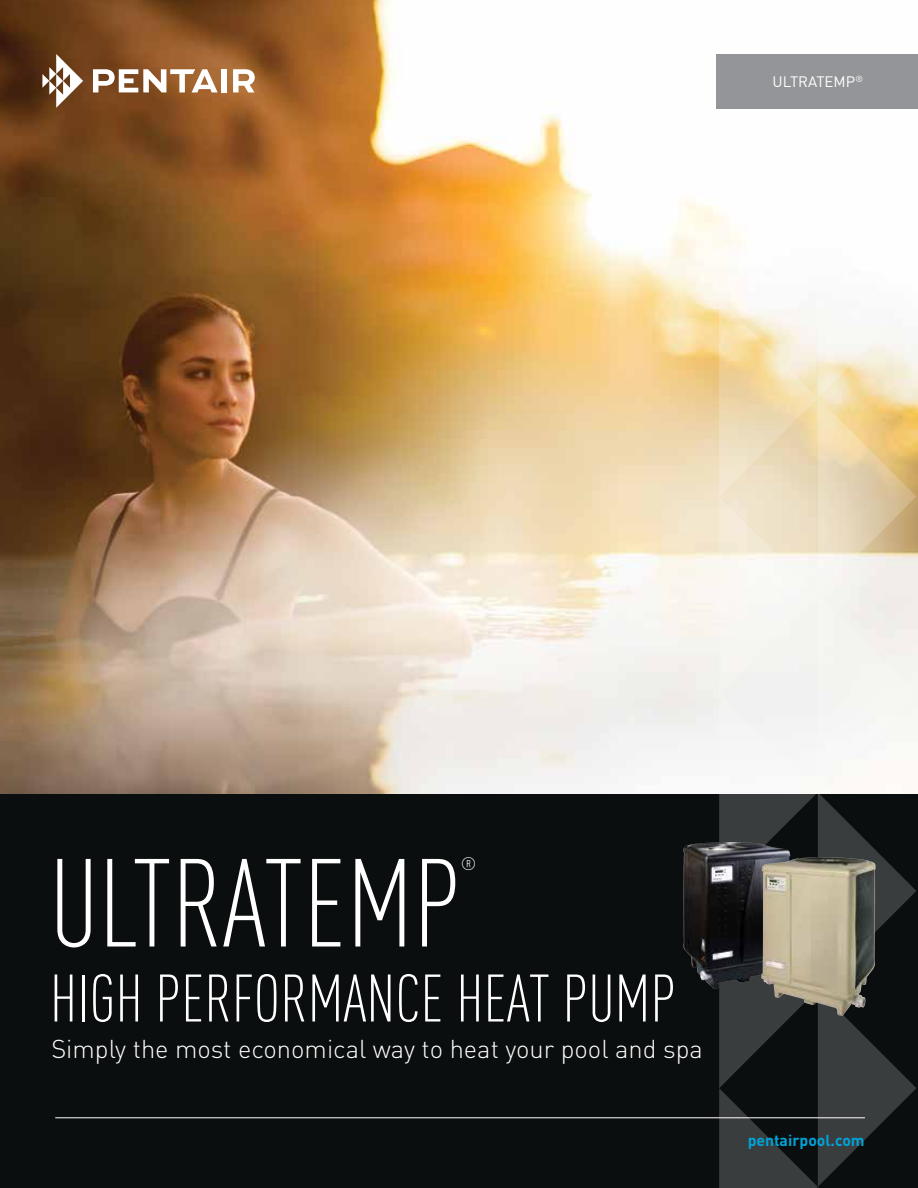
<style>
.page{position:relative;width:918px;height:1188px;background:#fff}
.page>*{position:absolute;margin:0;border:0;box-sizing:border-box;transform-origin:0 0}
.t1{font:300 condensed 123px "DIN Pro";color:#fff}
.t2{font:300 condensed 66px "DIN Pro";color:#fff}
.t3{font:300 25.5px "DIN Pro";color:#fff}
.t4{font:300 condensed 18px "DIN Pro";color:#fff}
.t5{font:700 15.75px "DIN Pro";color:#00a3d8}
.t6{font:15px "DIN Pro";color:#fff}
</style>
<div class="page">
<img style="left:0;top:0;width:918px;height:795px">
<div style="left:0;top:795px;width:918px;height:393px;background:#0b0e0e"></div>
<svg style="left:719px;top:0;width:197px;height:1188px"></svg>
<svg style="left:42px;top:54px;width:41px;height:54px"></svg>
<svg style="left:93px;top:69px;width:125px;height:23px"></svg>
<div style="left:221px;top:69px;width:6px;height:23px;background:#fff"></div>
<svg style="left:233px;top:69px;width:22px;height:23px"></svg>
<img style="left:683px;top:842px;width:38px;height:138px">
<img style="left:761px;top:857px;width:114px;height:159px">
<div style="left:717px;top:55px;width:201px;height:54px;background:#939598"></div>
<hr style="left:55px;top:1117px;width:810px;height:1px;background:#fff">
<p class="t6" style="left:772px;top:70px;width:92px">ULTRATEMP<sup>®</sup></p>
<h1 class="t1" style="left:50px;top:816px;width:413px">ULTRATEMP</h1>
<p class="t4" style="left:461px;top:851px;width:17px">®</p>
<h2 class="t2" style="left:50px;top:952px;width:628px">HIGH PERFORMANCE HEAT PUMP</h2>
<p class="t3" style="left:51px;top:1029px;width:653px">Simply the most economical way to heat your pool and spa</p>
<p class="t5" style="left:748px;top:1127px;width:119px">pentairpool.com</p>
</div>
